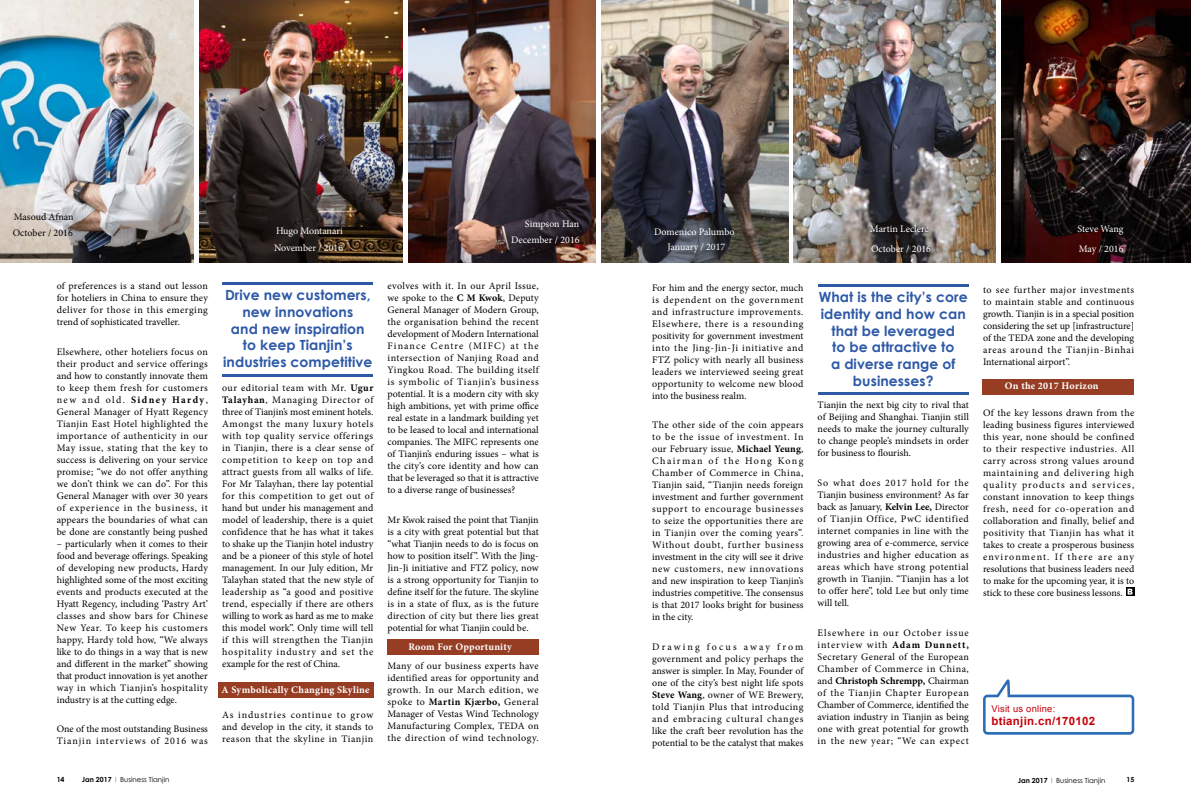
<style>
.page{position:relative;width:1191px;height:808px;background:#fff}
.page>*{position:absolute;margin:0;border:0;box-sizing:border-box;transform-origin:0 0}
.t1{font:700 14px/16.8px "Century Gothic";letter-spacing:.005em;color:#2e59a7;text-align:center}
.t2{font:700 11.5px "Arial";letter-spacing:.025em;color:#c7000b}
.t3{font:700 10.1px "Minion Pro";letter-spacing:.025em;color:#fff}
.t4{font:10px/12px "Minion Pro";letter-spacing:.005em;color:#000;text-align:justify}
.t5{font:10px "Minion Pro";color:#fff}
.t6{font:10px "Minion Pro";color:#040000}
.t7{font:9.4px "Arial";letter-spacing:.025em;color:#c7000b}
.t8{font:7px "Century Gothic";color:#000;scale:.5 1}
.t9{font:700 7px "Century Gothic";color:#000}
.s1{font-weight:700}
</style>
<div class="page">
<img style="left:0;top:0;width:193px;height:262px">
<img style="left:199px;top:0;width:204px;height:262px">
<div style="left:219px;top:682px;width:155px;height:15px;background:#963d24"></div>
<hr style="left:222px;top:283px;width:151px;height:2px;background:#2e59a7">
<hr style="left:222px;top:374px;width:151px;height:2px;background:#2e59a7">
<div style="left:387px;top:639px;width:152px;height:15px;background:#963d24"></div>
<img style="left:408px;top:0;width:187px;height:262px">
<img style="left:794px;top:0;width:201px;height:262px">
<img style="left:1001px;top:0;width:190px;height:262px">
<img style="left:601px;top:0;width:187px;height:262px">
<hr style="left:817px;top:285px;width:151px;height:2px;background:#2e59a7">
<hr style="left:817px;top:392px;width:151px;height:2px;background:#2e59a7">
<div style="left:982px;top:379px;width:152px;height:16px;background:#963d24"></div>
<svg style="left:983px;top:679px;width:151px;height:56px"></svg>
<svg style="left:1126px;top:587px;width:8px;height:9px"></svg>
<svg style="left:1127px;top:589px;width:5px;height:6px"></svg>
<p class="t6" style="left:14px;top:210px;width:61px">Masoud Afnan</p>
<p class="t6" style="left:13px;top:226px;width:62px">October / 2016</p>
<p class="t4" style="left:57px;top:280px;width:153px">of preferences is a stand out lesson for hoteliers in China to ensure they deliver for those in this emerging trend of sophisticated traveller.</p>
<p class="t4" style="left:57px;top:345px;width:153px">Elsewhere, other hoteliers focus on their product and service offerings and how to constantly innovate them to keep them fresh for customers new and old. <span class="s1">Sidney Hardy</span>, General Manager of Hyatt Regency Tianjin East Hotel highlighted the importance of authenticity in our May issue, stating that the key to success is delivering on your service promise; “we do not offer anything we don’t think we can do”. For this General Manager with over 30 years of experience in the business, it appears the boundaries of what can be done are constantly being pushed</p>
<p class="t4" style="left:57px;top:537px;width:153px">– particularly when it comes to their food and beverage offerings. Speaking of developing new products, Hardy highlighted some of the most exciting events and products executed at the Hyatt Regency, including ‘Pastry Art’ classes and show bars for Chinese New Year. To keep his customers happy, Hardy told how, “We always like to do things in a way that is new and different in the market” showing that product innovation is yet another way in which Tianjin’s hospitality industry is at the cutting edge.</p>
<p class="t4" style="left:57px;top:723px;width:153px">One of the most outstanding Business<br>Tianjin interviews of 2016 was</p>
<p class="t5" style="left:276px;top:224px;width:68px">Hugo Montanari</p>
<p class="t5" style="left:274px;top:241px;width:71px">November / 2016</p>
<h1 class="t1" style="left:223px;top:286px;width:151px">Drive new customers, new innovations<br>and new inspiration to keep Tianjin’s industries competitive</h1>
<p class="t4" style="left:222px;top:382px;width:153px">our editorial team with Mr. <span class="s1">Ugur Talayhan</span>, Managing Director of three of Tianjin’s most eminent hotels.<br>Amongst the many luxury hotels with top quality service offerings in Tianjin, there is a clear sense of competition to keep on top and attract guests from all walks of life.<br>For Mr Talayhan, there lay potential for this competition to get out of hand but under his management and model of leadership, there is a quiet confidence that he has what it takes to shake up the Tianjin hotel industry and be a pioneer of this style of hotel management. In our July edition, Mr Talayhan stated that the new style of leadership as “a good and positive trend, especially if there are others willing to work as hard as me to make this model work”. Only time will tell if this will strengthen the Tianjin hospitality industry and set the example for the rest of China.</p>
<p class="t3" style="left:222px;top:682px;width:150px">A Symbolically Changing Skyline</p>
<p class="t4" style="left:222px;top:709px;width:153px">As industries continue to grow and develop in the city, it stands to reason that the skyline in Tianjin</p>
<p class="t5" style="left:525px;top:217px;width:56px">Simpson Han</p>
<p class="t5" style="left:511px;top:233px;width:70px">December / 2016</p>
<p class="t4" style="left:387px;top:280px;width:153px">evolves with it. In our April Issue, we spoke to the <span class="s1">C M Kwok</span>, Deputy General Manager of Modern Group, the organisation behind the recent development of Modern International Finance Centre (MIFC) at the intersection of Nanjing Road and Yingkou Road. The building itself is symbolic of Tianjin’s business potential. It is a modern city with sky high ambitions, yet with prime office real estate in a landmark building yet to be leased to local and international companies. The MIFC represents one of Tianjin’s enduring issues – what is the city’s core identity and how can that be leveraged so that it is attractive to a diverse range of businesses?</p>
<p class="t4" style="left:387px;top:513px;width:153px">Mr Kwok raised the point that Tianjin is a city with great potential but that “what Tianjin needs to do is focus on how to position itself ”. With the Jing-Jin-Ji initiative and FTZ policy, now is a strong opportunity for Tianjin to define itself for the future. The skyline is in a state of flux, as is the future direction of city but there lies great potential for what Tianjin could be.</p>
<p class="t4" style="left:387px;top:660px;width:153px">Many of our business experts have identified areas for opportunity and growth. In our March edition, we spoke to <span class="s1">Martin Kjærbo,</span> General Manager of Vestas Wind Technology Manufacturing Complex, TEDA on the direction of wind technology.</p>
<p class="t3" style="left:408px;top:640px;width:105px">Room For Opportunity</p>
<p class="t5" style="left:654px;top:225px;width:82px">Domenico Palumbo</p>
<p class="t5" style="left:870px;top:222px;width:60px">Martin Leclerc</p>
<p class="t5" style="left:1077px;top:222px;width:48px">Steve Wang</p>
<p class="t5" style="left:667px;top:240px;width:59px">January / 2017</p>
<p class="t5" style="left:871px;top:242px;width:62px">October / 2016</p>
<p class="t5" style="left:1079px;top:242px;width:46px">May / 2016</p>
<p class="t4" style="left:652px;top:281px;width:153px">For him and the energy sector, much is dependent on the government and infrastructure improvements.<br>Elsewhere, there is a resounding positivity for government investment into the Jing-Jin-Ji initiative and FTZ policy with nearly all business leaders we interviewed seeing great opportunity to welcome new blood into the business realm.</p>
<p class="t4" style="left:652px;top:419px;width:153px">The other side of the coin appears to be the issue of investment. In our February issue, <span class="s1">Michael Yeung</span>, Chairman of the Hong Kong Chamber of Commerce in China, Tianjin said, “Tianjin needs foreign investment and further government support to encourage businesses to seize the opportunities there are in Tianjin over the coming years”.<br>Without doubt, further business investment in the city will see it drive new customers, new innovations and new inspiration to keep Tianjin’s industries competitive. The consensus is that 2017 looks bright for business in the city.</p>
<p class="t4" style="left:652px;top:641px;width:153px">Drawing focus away from government and policy perhaps the answer is simpler. In May, Founder of one of the city’s best night life spots <span class="s1">Steve Wang</span>, owner of WE Brewery, told Tianjin Plus that introducing and embracing cultural changes like the craft beer revolution has the potential to be the catalyst that makes</p>
<h1 class="t1" style="left:819px;top:288px;width:150px">What is the city’s core identity and how can that be leveraged<br>to be attractive to<br>a diverse range of businesses?</h1>
<p class="t4" style="left:817px;top:399px;width:153px">Tianjin the next big city to rival that of Beijing and Shanghai. Tianjin still needs to make the journey culturally to change people’s mindsets in order for business to flourish.</p>
<p class="t4" style="left:817px;top:477px;width:153px">So what does 2017 hold for the Tianjin business environment? As far back as January, <span class="s1">Kelvin Lee,</span> Director of Tianjin Office, PwC identified internet companies in line with the growing area of e-commerce, service industries and higher education as areas which have strong potential growth in Tianjin. “Tianjin has a lot to offer here”, told Lee but only time will tell.</p>
<p class="t4" style="left:817px;top:626px;width:153px">Elsewhere in our October issue interview with <span class="s1">Adam Dunnett, </span>Secretary General of the European Chamber of Commerce in China, and <span class="s1">Christoph Schrempp,</span> Chairman of the Tianjin Chapter European Chamber of Commerce, identified the aviation industry in Tianjin as being one with great potential for growth in the new year; “We can expect</p>
<p class="t4" style="left:983px;top:284px;width:153px">to see further major investments to maintain stable and continuous growth. Tianjin is in a special position considering the set up [infrastructure] of the TEDA zone and the developing areas around the Tianjin-Binhai International airport”.</p>
<p class="t3" style="left:1005px;top:379px;width:95px">On the 2017 Horizon</p>
<p class="t4" style="left:983px;top:407px;width:153px">Of the key lessons drawn from the leading business figures interviewed this year, none should be confined to their respective industries. All carry across strong values around maintaining and delivering high quality products and services, constant innovation to keep things fresh, need for co-operation and collaboration and finally, belief and positivity that Tianjin has what it takes to create a prosperous business environment. If there are any resolutions that business leaders need to make for the upcoming year, it is to stick to these core business lessons.</p>
<p class="t7" style="left:991px;top:702px;width:65px">Visit us online:</p>
<p class="t2" style="left:991px;top:713px;width:105px">btianjin.cn/170102</p>
<p class="t9" style="left:57px;top:774px;width:9px">14</p>
<p class="t8" style="left:82px;top:775px;width:177px"><span class="s1">Jan 2017</span> I Business Tianjin</p>
<p class="t8" style="left:1017px;top:775px;width:177px"><span class="s1">Jan 2017</span> I Business Tianjin</p>
<p class="t9" style="left:1126px;top:774px;width:9px">15</p>
</div>
